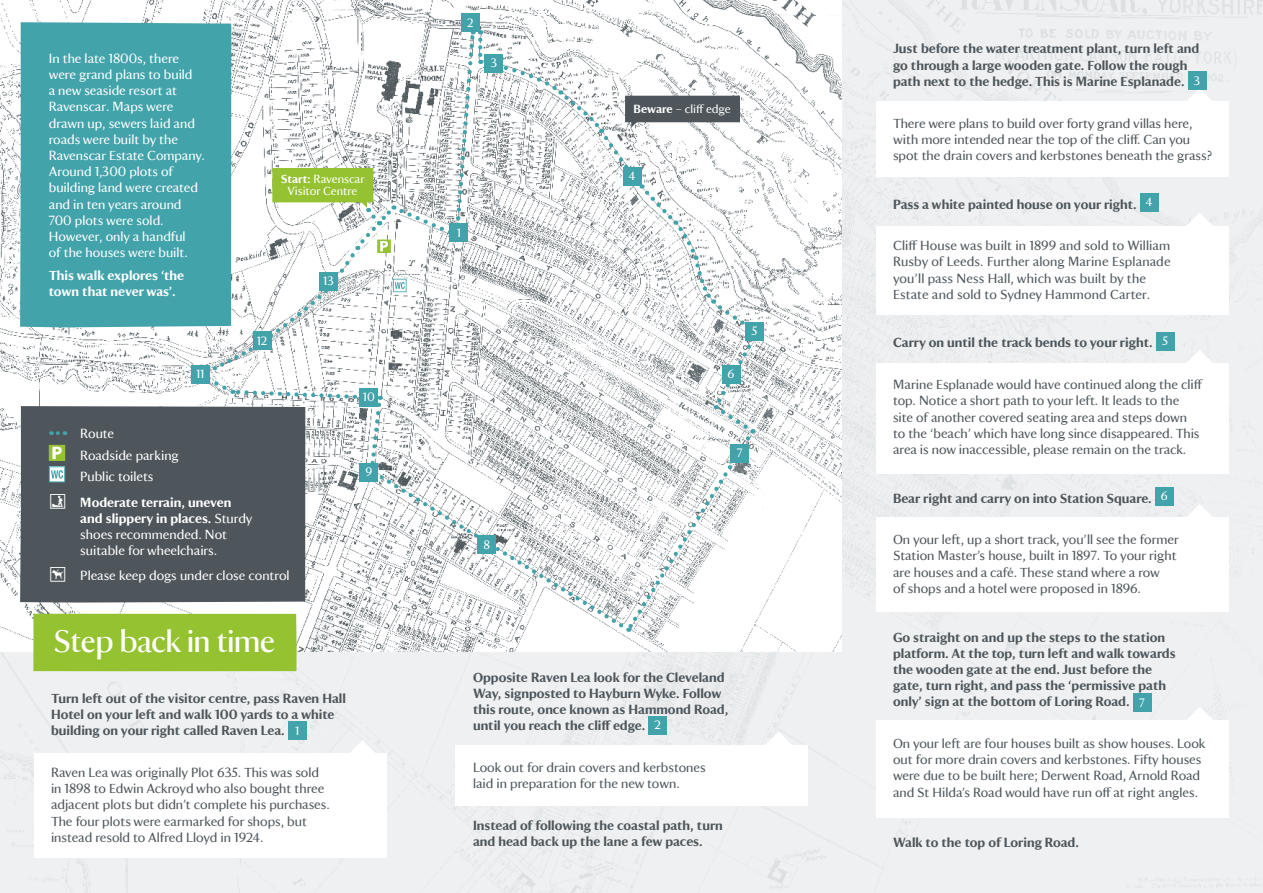
<style>
.page{position:relative;width:1263px;height:893px;background:#eff0f1}
.page>*{position:absolute;margin:0;border:0;box-sizing:border-box;transform-origin:0 0}
.t1{font:31.5px "National Trust Display TT";color:#fff}
.t2{font:13.5px/16.2px "National Trust TT";color:#4e565b}
.t3{font:700 13.5px/16.2px "National Trust TT";color:#4e565b}
.t4{font:13.5px/16.2px "National Trust TT";color:#fff}
.t5{font:700 13.5px/16.2px "National Trust TT";color:#fff}
.t6{font:12.3px "National Trust TT";color:#fff}
.t7{font:12px/12px "National Trust TT";color:#fff;text-align:center}
.s1{font-weight:700}
.s2{font-weight:400;font-size:12.3px;color:#fff}
</style>
<div class="page">
<div style="left:34px;top:753px;width:353px;height:105px;background:#fff"></div>
<img style="left:0;top:0;width:842px;height:651px">
<div style="left:461px;top:13px;width:19px;height:19px;background:#42a3aa"></div>
<div style="left:745px;top:322px;width:19px;height:18px;background:#42a3aa"></div>
<svg style="left:20px;top:22px;width:211px;height:305px;background:#4da8ae"></svg>
<div style="left:288px;top:721px;width:18px;height:19px;background:#42a3aa"></div>
<svg style="left:349px;top:740px;width:27px;height:13px"></svg>
<div style="left:455px;top:745px;width:353px;height:60px;background:#fff"></div>
<div style="left:648px;top:716px;width:19px;height:19px;background:#42a3aa"></div>
<svg style="left:765px;top:732px;width:27px;height:13px"></svg>
<div style="left:876px;top:102px;width:353px;height:75px;background:#fff"></div>
<svg style="left:1186px;top:88px;width:27px;height:14px"></svg>
<div style="left:876px;top:226px;width:353px;height:89px;background:#fff"></div>
<svg style="left:1186px;top:213px;width:27px;height:13px"></svg>
<div style="left:876px;top:363px;width:353px;height:111px;background:#fff"></div>
<svg style="left:1186px;top:350px;width:27px;height:13px"></svg>
<div style="left:876px;top:517px;width:353px;height:94px;background:#fff"></div>
<svg style="left:1186px;top:504px;width:27px;height:13px"></svg>
<div style="left:876px;top:720px;width:353px;height:97px;background:#fff"></div>
<svg style="left:1186px;top:707px;width:27px;height:13px"></svg>
<div style="left:1188px;top:72px;width:18px;height:18px;background:#42a3aa"></div>
<div style="left:1140px;top:193px;width:18px;height:19px;background:#42a3aa"></div>
<div style="left:1156px;top:332px;width:18px;height:18px;background:#42a3aa"></div>
<div style="left:1155px;top:487px;width:19px;height:19px;background:#42a3aa"></div>
<div style="left:1133px;top:694px;width:18px;height:18px;background:#42a3aa"></div>
<svg style="left:20px;top:406px;width:13px;height:197px;background:#575f64"></svg>
<svg style="left:33px;top:30px;width:726px;height:641px"></svg>
<p class="t4" style="left:49px;top:49px;width:158px">In the late 1800s, there were grand plans to build<br>a new seaside resort at<br>Ravenscar. Maps were drawn up, sewers laid and roads were built by the<br>Ravenscar Estate Company.<br>Around 1,300 plots of building land were created and in ten years around<br>700 plots were sold.<br>However, only a handful<br>of the houses were built.</p>
<p class="t5" style="left:49px;top:266px;width:137px">This walk explores ‘the town that never was’.</p>
<p class="t6" style="left:196px;top:366px;width:10px">11</p>
<p class="t7" style="left:281px;top:172px;width:86px"><span class="s1">Start:</span> Ravenscar<br>Visitor Centre</p>
<p class="t6" style="left:257px;top:332px;width:12px">12</p>
<p class="t6" style="left:323px;top:273px;width:12px">13</p>
<p class="t6" style="left:363px;top:389px;width:13px">10</p>
<p class="t4" style="left:80px;top:422px;width:100px;line-height:21.5px">Route<br>Roadside parking<br>Public toilets</p>
<p class="t4" style="left:80px;top:493px;width:174px;text-indent:-32px">★ <span class="s1">Moderate terrain, uneven and slippery in places.</span> Sturdy shoes recommended. Not suitable for wheelchairs.</p>
<p class="t4" style="left:80px;top:566px;width:211px">Please keep dogs under close control</p>
<h1 class="t1" style="left:53px;top:619px;width:223px">Step back in time</h1>
<p class="t3" style="left:51px;top:689px;width:296px">Turn left out of the visitor centre, pass Raven Hall<br>Hotel on your left and walk 100 yards to a white building on your right called Raven Lea. <span class="s2">1</span></p>
<p class="t2" style="left:51px;top:763px;width:280px">Raven Lea was originally Plot 635. This was sold in 1898 to Edwin Ackroyd who also bought three adjacent plots but didn’t complete his purchases.<br>The four plots were earmarked for shops, but instead resold to Alfred Lloyd in 1924.</p>
<p class="t6" style="left:365px;top:464px;width:8px">9</p>
<p class="t6" style="left:467px;top:14px;width:8px">2</p>
<p class="t6" style="left:491px;top:55px;width:8px">3</p>
<p class="t6" style="left:457px;top:224px;width:6px">1</p>
<p class="t6" style="left:483px;top:536px;width:8px">8</p>
<p class="t7" style="left:633px;top:102px;width:99px"><span class="s1">Beware</span> – cliff edge</p>
<p class="t6" style="left:629px;top:168px;width:8px">4</p>
<p class="t6" style="left:728px;top:366px;width:8px">6</p>
<p class="t6" style="left:751px;top:323px;width:8px">5</p>
<p class="t6" style="left:737px;top:445px;width:7px">7</p>
<p class="t3" style="left:473px;top:668px;width:257px">Opposite Raven Lea look for the Cleveland Way, signposted to Hayburn Wyke. Follow this route, once known as Hammond Road, until you reach the cliff edge. <span class="s2">2</span></p>
<p class="t2" style="left:473px;top:758px;width:234px">Look out for drain covers and kerbstones laid in preparation for the new town.</p>
<p class="t3" style="left:473px;top:816px;width:251px">Instead of following the coastal path, turn and head back up the lane a few paces.</p>
<p class="t3" style="left:893px;top:40px;width:309px">Just before the water treatment plant, turn left and go through a large wooden gate. Follow the rough path next to the hedge. This is Marine Esplanade. <span class="s2">3</span></p>
<p class="t2" style="left:893px;top:114px;width:320px">There were plans to build over forty grand villas here, with more intended near the top of the cliff. Can you spot the drain covers and kerbstones beneath the grass?</p>
<p class="t3" style="left:893px;top:195px;width:261px">Pass a white painted house on your right. <sup>4</sup></p>
<p class="t2" style="left:893px;top:237px;width:279px">Cliff House was built in 1899 and sold to William Rusby of Leeds. Further along Marine Esplanade you’ll pass Ness Hall, which was built by the Estate and sold to Sydney Hammond Carter.</p>
<p class="t3" style="left:893px;top:334px;width:277px">Carry on until the track bends to your right. <sup>5</sup></p>
<p class="t2" style="left:893px;top:376px;width:312px">Marine Esplanade would have continued along the cliff top. Notice a short path to your left. It leads to the<br>site of another covered seating area and steps down<br>to the ‘beach’ which have long since disappeared. This area is now inaccessible, please remain on the track.</p>
<p class="t3" style="left:893px;top:489px;width:276px">Bear right and carry on into Station Square. <sup>6</sup></p>
<p class="t2" style="left:893px;top:531px;width:288px">On your left, up a short track, you’ll see the former Station Master’s house, built in 1897. To your right are houses and a café. These stand where a row<br>of shops and a hotel were proposed in 1896.</p>
<p class="t3" style="left:893px;top:628px;width:284px">Go straight on and up the steps to the station platform. At the top, turn left and walk towards the wooden gate at the end. Just before the gate, turn right, and pass the ‘permissive path only’ sign at the bottom of Loring Road. <span class="s2">7</span></p>
<p class="t2" style="left:893px;top:734px;width:314px">On your left are four houses built as show houses. Look out for more drain covers and kerbstones. Fifty houses were due to be built here; Derwent Road, Arnold Road and St Hilda’s Road would have run off at right angles.</p>
<p class="t3" style="left:893px;top:833px;width:187px">Walk to the top of Loring Road.</p>
</div>
